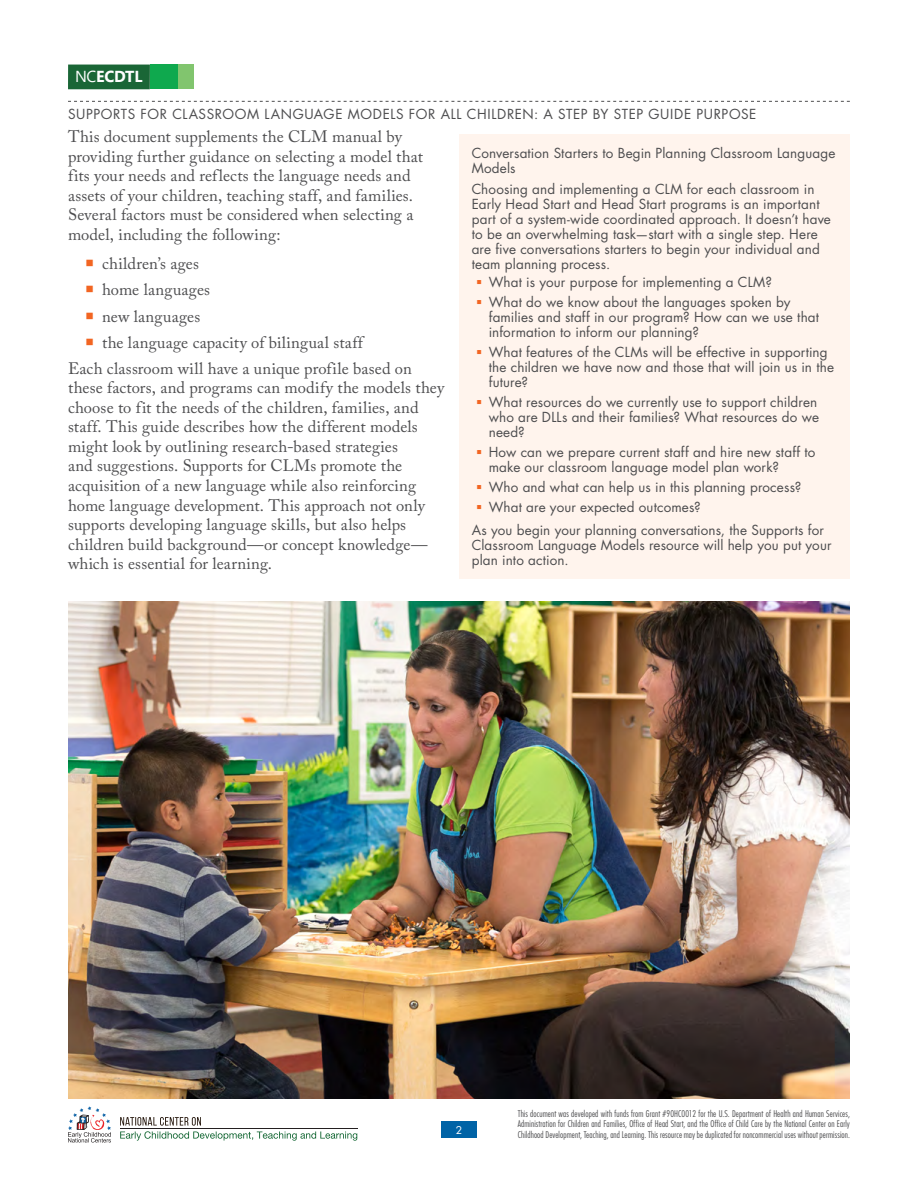
<style>
.page{position:relative;width:918px;height:1188px;background:#fff}
.page>*{position:absolute;margin:0;border:0;box-sizing:border-box;transform-origin:0 0}
.t1{font:16.5px/19.5px "Adobe Caslon Pro";letter-spacing:.01em;color:#4d4d4f}
.t2{font:700 15.9px "Segoe UI";letter-spacing:-.01em;color:#fff}
.t3{font:13.5px/15px "Futura Std";letter-spacing:.01em;color:#4d4d4f}
.t4{font:13.5px "Futura Std";letter-spacing:.045em;color:#4d4d4f}
.t5{font:10.5px "Futura Std";color:#fff}
.t6{font:300 condensed 9px/10.5px "Futura Std";letter-spacing:.015em;color:#4d4d4f;text-align:justify}
.s1{font-weight:400}
</style>
<div class="page">
<div style="left:459px;top:134px;width:391px;height:444px;background:#fff4ed"></div>
<svg style="left:68px;top:101px;width:782px;height:1px"></svg>
<div style="left:441px;top:1122px;width:36px;height:16px;background:#0063a6"></div>
<svg style="left:120px;top:1117px;width:237px;height:24px"></svg>
<svg style="left:68px;top:1106px;width:43px;height:37px"></svg>
<img style="left:68px;top:602px;width:782px;height:496px">
<div style="left:177px;top:65px;width:17px;height:24px;background:#81c56e"></div>
<div style="left:150px;top:65px;width:27px;height:24px;background:#0fa94e"></div>
<div style="left:68px;top:65px;width:82px;height:24px;background:#1a6636"></div>
<p class="t2" style="left:75px;top:61px;width:69px"><span class="s1">NC</span>ECDTL</p>
<h3 class="t4" style="left:68px;top:105px;width:690px">SUPPORTS FOR CLASSROOM LANGUAGE MODELS FOR ALL CHILDREN: A STEP BY STEP GUIDE PURPOSE</h3>
<p class="t1" style="left:68px;top:127px;width:357px">This document supplements the CLM manual by providing further guidance on selecting a model that fits your needs and reflects the language needs and assets of your children, teaching staff, and families.<br>Several factors must be considered when selecting a model, including the following:</p>
<p class="t1" style="left:102px;top:253px;width:98px">children’s ages</p>
<p class="t1" style="left:102px;top:280px;width:110px">home languages</p>
<p class="t1" style="left:102px;top:306px;width:100px">new languages</p>
<p class="t1" style="left:102px;top:333px;width:262px">the language capacity of bilingual staff</p>
<p class="t1" style="left:68px;top:359px;width:378px">Each classroom will have a unique profile based on these factors, and programs can modify the models they choose to fit the needs of the children, families, and staff. This guide describes how the different models might look by outlining research-based strategies<br>and suggestions. Supports for CLMs promote the acquisition of a new language while also reinforcing home language development. This approach not only supports developing language skills, but also helps children build background—or concept knowledge— which is essential for learning.</p>
<p class="t3" style="left:472px;top:145px;width:365px">Conversation Starters to Begin Planning Classroom Language<br>Models</p>
<p class="t3" style="left:472px;top:181px;width:361px">Choosing and implementing a CLM for each classroom in Early Head Start and Head Start programs is an important part of a system-wide coordinated approach. It doesn’t have to be an overwhelming task—start with a single step. Here are five conversations starters to begin your individual and team planning process.</p>
<p class="t3" style="left:489px;top:274px;width:285px">What is your purpose for implementing a CLM?</p>
<p class="t3" style="left:489px;top:295px;width:332px">What do we know about the languages spoken by families and staff in our program? How can we use that information to inform our planning?</p>
<p class="t3" style="left:489px;top:345px;width:347px">What features of the CLMs will be effective in supporting the children we have now and those that will join us in the future?</p>
<p class="t3" style="left:489px;top:395px;width:332px">What resources do we currently use to support children who are DLLs and their families? What resources do we need?</p>
<p class="t3" style="left:489px;top:445px;width:328px">How can we prepare current staff and hire new staff to make our classroom language model plan work?</p>
<p class="t3" style="left:489px;top:480px;width:314px">Who and what can help us in this planning process?</p>
<p class="t3" style="left:489px;top:500px;width:214px">What are your expected outcomes?</p>
<p class="t3" style="left:472px;top:523px;width:361px">As you begin your planning conversations, the Supports for<br>Classroom Language Models resource will help you put your plan into action.</p>
<p class="t5" style="left:456px;top:1124px;width:8px">2</p>
<p class="t6" style="left:518px;top:1108px;width:334px">This document was developed with funds from Grant #90HC0012 for the U.S. Department of Health and Human Services, Administration for Children and Families, Office of Head Start, and the Office of Child Care by the National Center on Early Childhood Development, Teaching, and Learning. This resource may be duplicated for noncommercial uses without permission.</p>
</div>
